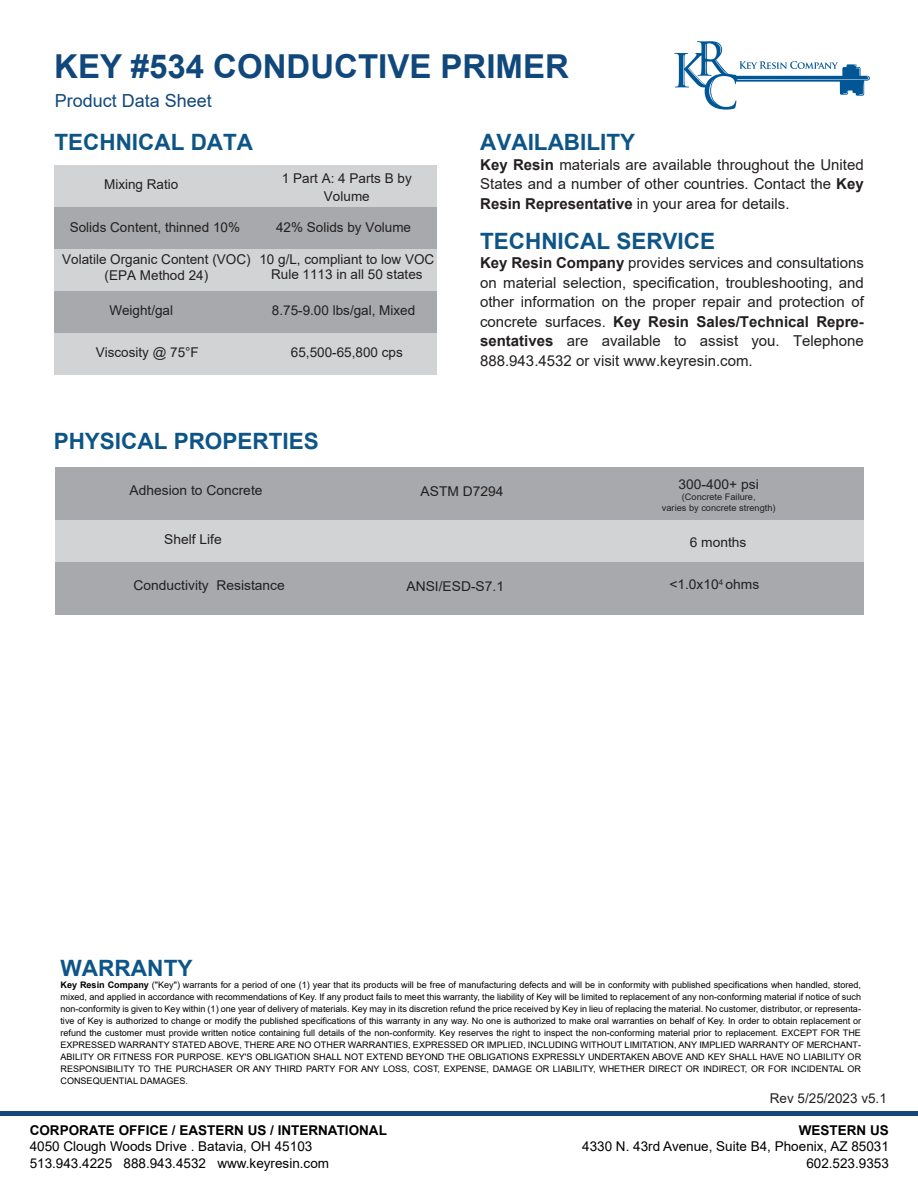
<style>
.page{position:relative;width:918px;height:1188px;background:#fff}
.page>*{position:absolute;margin:0;border:0;box-sizing:border-box;transform-origin:0 0}
.t1{font:700 33px "Arial";color:#11487c}
.t2{font:700 22.5px "Arial";color:#0e5587}
.t3{font:18px "Arial";color:#11487c}
.t4{font:15px/19.5px "Arial";color:#231f20;text-align:justify}
.t5{font:13.5px/18px "Arial";color:#231f20;text-align:center}
.t6{font:13.5px/16.5px "Arial";color:#010101;text-align:right}
.t7{font:700 13.5px "Arial";color:#010101}
.t8{font:9px/12px "Arial";color:#010101;text-align:justify}
.t9{font:9px/10.8px "Arial";color:#231f20;text-align:center}
.s1{font-weight:700}
</style>
<div class="page">
<div style="left:54px;top:333px;width:383px;height:41px;background:#d1d3d4"></div>
<div style="left:54px;top:166px;width:383px;height:41px;background:#d1d3d4"></div>
<div style="left:54px;top:207px;width:383px;height:42px;background:#a7a9ac"></div>
<div style="left:54px;top:291px;width:383px;height:42px;background:#a7a9ac"></div>
<div style="left:54px;top:249px;width:383px;height:42px;background:#d1d3d4"></div>
<div style="left:56px;top:467px;width:808px;height:53px;background:#a7a9ac"></div>
<div style="left:56px;top:520px;width:808px;height:41px;background:#d1d3d4"></div>
<div style="left:55px;top:562px;width:809px;height:52px;background:#a7a9ac"></div>
<svg style="left:674px;top:41px;width:196px;height:69px"></svg>
<hr style="left:0;top:1112px;width:918px;height:4px;background:#16477b">
<h1 class="t1" style="left:54px;top:44px;width:516px">KEY #534 CONDUCTIVE PRIMER</h1>
<h3 class="t3" style="left:55px;top:88px;width:159px">Product Data Sheet</h3>
<h2 class="t2" style="left:54px;top:126px;width:200px">TECHNICAL DATA</h2>
<h3 class="t5" style="left:104px;top:175px;width:76px">Mixing Ratio</h3>
<h3 class="t5" style="left:282px;top:170px;width:131px">1 Part A: 4 Parts B by<br>Volume</h3>
<h3 class="t5" style="left:70px;top:218px;width:172px">Solids Content, thinned 10%</h3>
<h3 class="t5" style="left:276px;top:218px;width:137px">42% Solids by Volume</h3>
<h3 class="t5" style="left:62px;top:251px;width:190px;line-height:16.2px">Volatile Organic Content (VOC) (EPA Method 24)</h3>
<h3 class="t5" style="left:259px;top:251px;width:176px;line-height:15px">10 g/L, compliant to low VOC<br>Rule 1113 in all 50 states</h3>
<h3 class="t5" style="left:109px;top:302px;width:65px">Weight/gal</h3>
<h3 class="t5" style="left:272px;top:301px;width:145px">8.75-9.00 lbs/gal, Mixed</h3>
<h3 class="t5" style="left:96px;top:343px;width:105px">Viscosity @ 75°F</h3>
<h3 class="t5" style="left:291px;top:343px;width:113px">65,500-65,800 cps</h3>
<h2 class="t2" style="left:480px;top:126px;width:157px">AVAILABILITY</h2>
<h3 class="t4" style="left:480px;top:155px;width:385px"><span class="s1">Key Resin</span> materials are available throughout the United States and a number of other countries. Contact the <span class="s1">Key Resin Representative</span> in your area for details.</h3>
<h2 class="t2" style="left:480px;top:225px;width:237px">TECHNICAL SERVICE</h2>
<p class="t4" style="left:480px;top:253px;width:385px"><span class="s1">Key Resin Company</span> provides services and consultations on material selection, specification, troubleshooting, and other information on the proper repair and protection of concrete surfaces. <span class="s1">Key Resin Sales/Technical Repre&shy;sentatives</span> are available to assist you. Telephone 888.943.4532 or visit www.keyresin.com.</p>
<h2 class="t2" style="left:54px;top:425px;width:267px">PHYSICAL PROPERTIES</h2>
<h3 class="t5" style="left:130px;top:481px;width:134px">Adhesion to Concrete</h3>
<h3 class="t5" style="left:679px;top:475px;width:82px">300-400+ psi</h3>
<p class="t9" style="left:662px;top:491px;width:115px">(Concrete Failure,<br>varies by concrete strength)</p>
<h3 class="t5" style="left:421px;top:482px;width:84px">ASTM D7294</h3>
<h3 class="t5" style="left:164px;top:530px;width:59px">Shelf Life</h3>
<h3 class="t5" style="left:690px;top:533px;width:58px">6 months</h3>
<h3 class="t5" style="left:134px;top:576px;width:153px">Conductivity Resistance</h3>
<h3 class="t5" style="left:407px;top:578px;width:99px">ANSI/ESD-S7.1</h3>
<h3 class="t5" style="left:669px;top:575px;width:92px">&lt;1.0x10<sup>4</sup> ohms</h3>
<h2 class="t2" style="left:60px;top:953px;width:134px">WARRANTY</h2>
<p class="t8" style="left:60px;top:979px;width:802px"><span class="s1">Key Resin Company</span> ("Key") warrants for a period of one (1) year that its products will be free of manufacturing defects and will be in conformity with published specifications when handled, stored, mixed, and applied in accordance with recommendations of Key. If any product fails to meet this warranty, the liability of Key will be limited to replacement of any non-conforming material if notice of such non-conformity is given to Key within (1) one year of delivery of materials. Key may in its discretion refund the price received by Key in lieu of replacing the material. No customer, distributor, or representa&shy;tive of Key is authorized to change or modify the published specifications of this warranty in any way. No one is authorized to make oral warranties on behalf of Key. In order to obtain replacement or refund the customer must provide written notice containing full details of the non-conformity. Key reserves the right to inspect the non-conforming material prior to replacement. EXCEPT FOR THE EXPRESSED WARRANTY STATED ABOVE, THERE ARE NO OTHER WARRANTIES, EXPRESSED OR IMPLIED, INCLUDING WITHOUT LIMITATION, ANY IMPLIED WARRANTY OF MERCHANT-ABILITY OR FITNESS FOR PURPOSE. KEY'S OBLIGATION SHALL NOT EXTEND BEYOND THE OBLIGATIONS EXPRESSLY UNDERTAKEN ABOVE AND KEY SHALL HAVE NO LIABILITY OR RESPONSIBILITY TO THE PURCHASER OR ANY THIRD PARTY FOR ANY LOSS, COST, EXPENSE, DAMAGE OR LIABILITY, WHETHER DIRECT OR INDIRECT, OR FOR INCIDENTAL OR CONSEQUENTIAL DAMAGES.</p>
<h3 class="t5" style="left:770px;top:1089px;width:119px">Rev 5/25/2023 v5.1</h3>
<h3 class="t7" style="left:799px;top:1120px;width:92px">WESTERN US</h3>
<h3 class="t6" style="left:582px;top:1138px;width:308px">4330 N. 43rd Avenue, Suite B4, Phoenix, AZ 85031<br>602.523.9353</h3>
<h3 class="t7" style="left:30px;top:1120px;width:359px">CORPORATE OFFICE / EASTERN US / INTERNATIONAL</h3>
<h3 class="t6" style="left:30px;top:1138px;width:301px;text-align:left">4050 Clough Woods Drive . Batavia, OH 45103<br>513.943.4225 888.943.4532 www.keyresin.com</h3>
</div>
